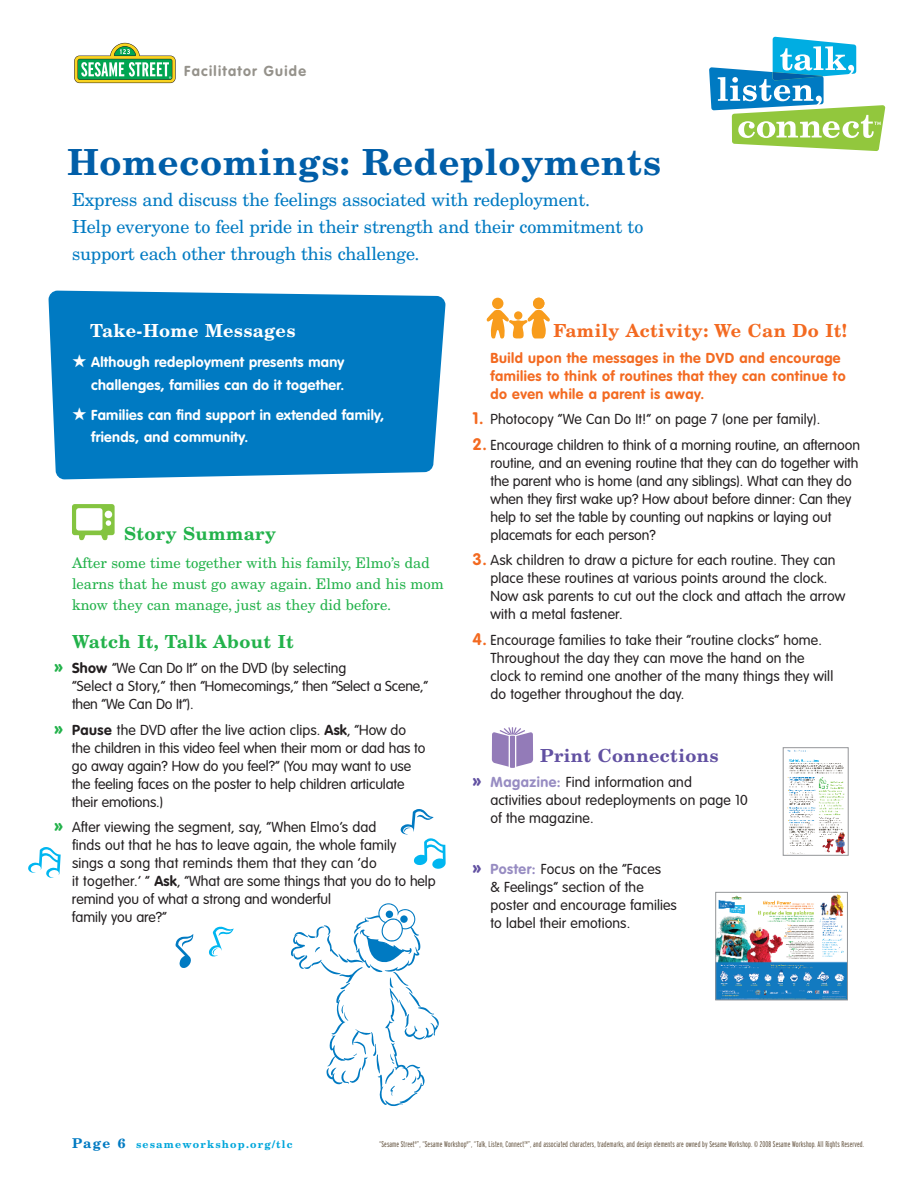
<style>
.page{position:relative;width:918px;height:1188px;background:#fff}
.page>*{position:absolute;margin:0;border:0;box-sizing:border-box;transform-origin:0 0}
.t1{font:700 36px "New Century Schlbk";letter-spacing:.025em;color:#015ea8}
.t2{font:18px/27px "New Century Schlbk";letter-spacing:-.01em;color:#007ac2}
.t3{font:700 18px "New Century Schlbk";letter-spacing:.025em;color:#23b24b}
.t4{font:700 18px "New Century Schlbk";letter-spacing:.025em;color:#f36a21}
.t5{font:700 18px "New Century Schlbk";letter-spacing:.025em;color:#fff}
.t6{font:700 18px "New Century Schlbk";letter-spacing:.025em;color:#6251a2}
.t7{font:14.7px/21px "New Century Schlbk";color:#23b24b}
.t8{font:300 14.25px/18px "VAG Rounded";letter-spacing:.01em;color:#231f20}
.t9{font:700 14.25px/22.5px "VAG Rounded";letter-spacing:.025em;color:#fff;text-align:right}
.t10{font:700 14.25px/18px "VAG Rounded";letter-spacing:.035em;color:#f36a21}
.t11{font:300 14.25px/18px "VAG Rounded";letter-spacing:-.01em;color:#231f20}
.t12{font:700 14.25px "VAG Rounded";letter-spacing:.09em;color:#95928b}
.t13{font:700 10.5px "New Century Schlbk";letter-spacing:.115em;color:#00a6db}
.t14{font:300 extra-condensed 8.25px "Interstate";letter-spacing:.005em;color:#5d4c37}
.s1{font-weight:700;font-size:18.3px;color:#23b24b}
.s2{font-weight:700}
.s3{font-weight:700;font-size:16.5px;color:#f36a21}
.s4{font-weight:700;font-size:18.3px;color:#6251a2}
.s5{font-weight:700;color:#978cc2}
.s6{font-size:13.5px;color:#007ac2}
</style>
<div class="page">
<svg style="left:209px;top:926px;width:25px;height:31px"></svg>
<svg style="left:28px;top:847px;width:33px;height:31px"></svg>
<svg style="left:401px;top:809px;width:45px;height:60px"></svg>
<svg style="left:175px;top:934px;width:18px;height:34px"></svg>
<svg style="left:291px;top:903px;width:148px;height:203px"></svg>
<svg style="left:72px;top:504px;width:43px;height:36px"></svg>
<div style="left:105px;top:511px;width:7px;height:7px;background:#fff;border-radius:50%"></div>
<svg style="left:49px;top:291px;width:396px;height:188px;background:#1182c6"></svg>
<svg style="left:487px;top:298px;width:63px;height:40px"></svg>
<svg style="left:491px;top:727px;width:43px;height:40px"></svg>
<div style="left:509px;top:762px;width:7px;height:6px;background:#937bb8;border-radius:3px"></div>
<hr style="left:509px;top:736px;width:1px;height:32px;background:#fff">
<hr style="left:515px;top:736px;width:1px;height:32px;background:#fff">
<img style="left:787px;top:750px;width:59px;height:104px">
<div style="left:783px;top:748px;width:65px;height:108px;border:1px solid #939598"></div>
<img style="left:718px;top:894px;width:128px;height:104px">
<div style="left:716px;top:892px;width:132px;height:108px;border:1px solid #939598"></div>
<svg style="left:709px;top:37px;width:176px;height:114px"></svg>
<svg style="left:74px;top:43px;width:102px;height:40px"></svg>
<p class="t12" style="left:184px;top:65px;width:124px">Facilitator Guide</p>
<h1 class="t1" style="left:68px;top:149px;width:595px">Homecomings: Redeployments</h1>
<p class="t2" style="left:72px;top:188px;width:573px">Express and discuss the feelings associated with redeployment.<br>Help everyone to feel pride in their strength and their commitment to support each other through this challenge.</p>
<p class="t5" style="left:90px;top:324px;width:207px">Take-Home Messages</p>
<p class="t9" style="left:72px;top:352px;width:274px">★ Although redeployment presents many challenges, families can do it together.</p>
<p class="t9" style="left:91px;top:405px;width:295px;text-align:left;text-indent:-19px">★ Families can find support in extended family, friends, and community.</p>
<p class="t3" style="left:124px;top:527px;width:154px">Story Summary</p>
<p class="t7" style="left:72px;top:554px;width:373px">After some time together with his family, Elmo’s dad learns that he must go away again. Elmo and his mom know they can manage, just as they did before.</p>
<p class="t3" style="left:72px;top:635px;width:223px">Watch It, Talk About It</p>
<p class="t11" style="left:72px;top:660px;width:358px;text-indent:-18px"><span class="s1">»</span> <span class="s2">Show</span> “We Can Do It” on the DVD (by selecting<br>“Select a Story,“ then “Homecomings,” then “Select a Scene,” then “We Can Do It”).</p>
<p class="t8" style="left:72px;top:722px;width:355px;text-indent:-18px"><span class="s1">»</span> <span class="s2">Pause</span> the DVD after the live action clips. <span class="s2">Ask</span>, “How do the children in this video feel when their mom or dad has to go away again? How do you feel?” (You may want to use the feeling faces on the poster to help children articulate their emotions.)</p>
<p class="t8" style="left:72px;top:819px;width:365px;text-indent:-18px"><span class="s1">»</span> After viewing the segment, say, “When Elmo’s dad<br>finds out that he has to leave again, the whole family<br>sings a song that reminds them that they can ‘do<br>it together.’ ” <span class="s2">Ask</span>, “What are some things that you do to help remind you of what a strong and wonderful<br>family you are?”</p>
<p class="t4" style="left:554px;top:324px;width:295px">Family Activity: We Can Do It!</p>
<p class="t10" style="left:490px;top:350px;width:357px">Build upon the messages in the DVD and encourage families to think of routines that they can continue to do even while a parent is away.</p>
<p class="t8" style="left:472px;top:411px;width:349px"><span class="s3">1.</span> Photocopy “We Can Do It!” on page 7 (one per family).</p>
<p class="t8" style="left:490px;top:437px;width:371px;text-indent:-18px"><span class="s3">2.</span> Encourage children to think of a morning routine, an afternoon routine, and an evening routine that they can do together with the parent who is home (and any siblings). What can they do when they first wake up? How about before dinner: Can they help to set the table by counting out napkins or laying out placemats for each person?</p>
<p class="t8" style="left:490px;top:552px;width:356px;text-indent:-18px"><span class="s3">3.</span> Ask children to draw a picture for each routine. They can place these routines at various points around the clock.<br>Now ask parents to cut out the clock and attach the arrow with a metal fastener.</p>
<p class="t8" style="left:490px;top:632px;width:344px;text-indent:-18px"><span class="s3">4.</span> Encourage families to take their “routine clocks” home.<br>Throughout the day they can move the hand on the clock to remind one another of the many things they will do together throughout the day.</p>
<p class="t6" style="left:540px;top:749px;width:180px">Print Connections</p>
<p class="t8" style="left:490px;top:774px;width:259px;text-indent:-18px"><span class="s4">»</span> <span class="s5">Magazine:</span> Find information and<br>activities about redeployments on page 10 of the magazine.</p>
<p class="t8" style="left:490px;top:861px;width:188px;text-indent:-18px"><span class="s4">»</span> <span class="s5">Poster:</span> Focus on the “Faces<br>&amp; Feelings” section of the poster and encourage families to label their emotions.</p>
<p class="t13" style="left:72px;top:1140px;width:222px"><span class="s6">Page 6</span> sesameworkshop.org/tlc</p>
<p class="t14" style="left:379px;top:1140px;width:486px">“Sesame Street<sup>®</sup>”, “Sesame Workshop<sup>®</sup>”, “Talk, Listen, Connect<sup>TM</sup>”, and associated characters, trademarks, and design elements are owned by Sesame Workshop. © 2008 Sesame Workshop. All Rights Reserved.</p>
</div>
